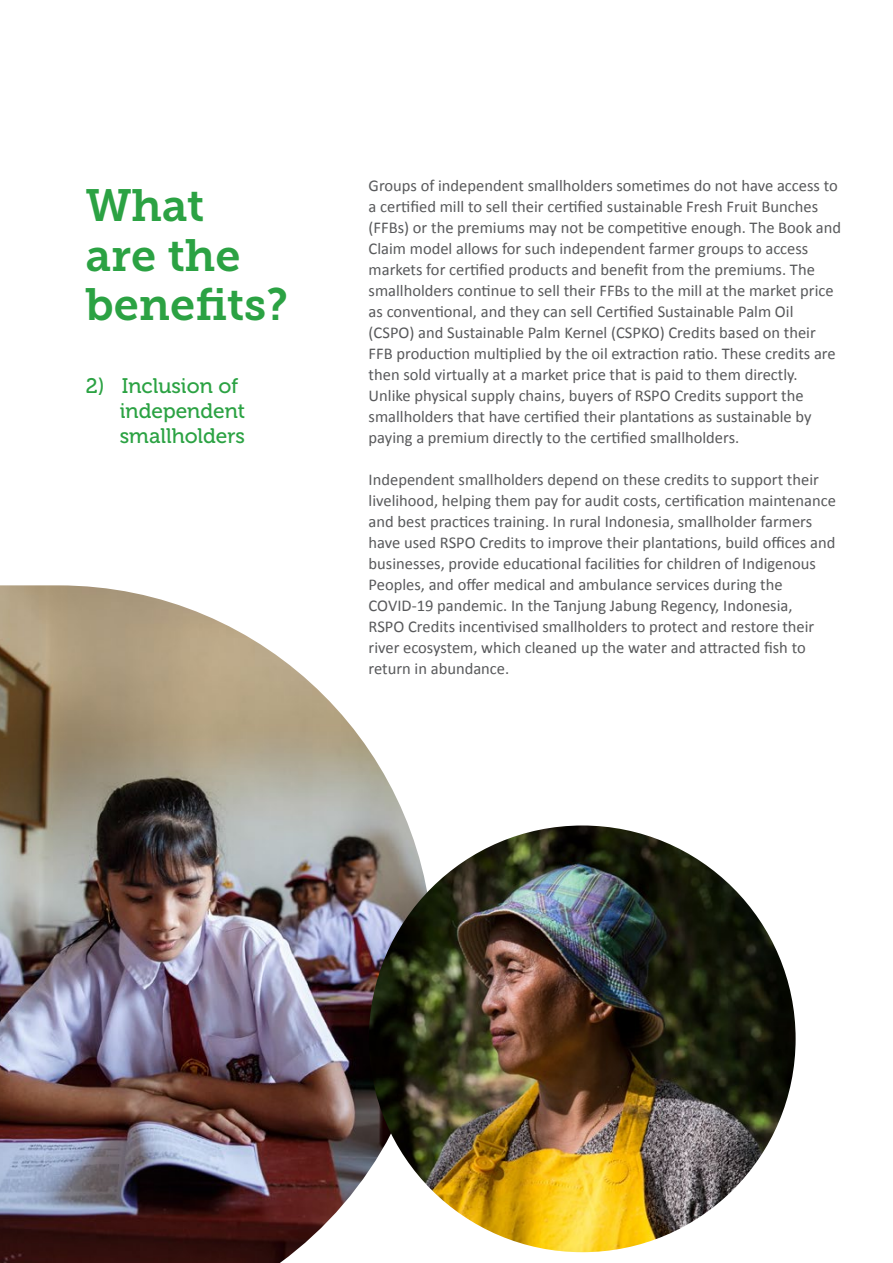
<style>
.page{position:relative;width:893px;height:1263px;background:#fff}
.page>*{position:absolute;margin:0;border:0;box-sizing:border-box;transform-origin:0 0}
.t1{font:45px/49.5px "Museo Slab 700";color:#2ba243}
.t2{font:21px/25.2px "Museo 500";color:#2ba243}
.t3{font:16.5px/21px "Calibri";color:#58595b}
</style>
<div class="page">
<img style="left:0;top:585px;width:429px;height:678px">
<img style="left:369px;top:825px;width:427px;height:427px;border-radius:213px">
<h1 class="t1" style="left:86px;top:181px;width:204px">What<br>are the benefits?</h1>
<p class="t2" style="left:120px;top:373px;width:127px;text-indent:-34px">2) Inclusion of independent smallholders</p>
<p class="t3" style="left:369px;top:175px;width:474px">Groups of independent smallholders sometimes do not have access to a certified mill to sell their certified sustainable Fresh Fruit Bunches (FFBs) or the premiums may not be competitive enough. The Book and Claim model allows for such independent farmer groups to access markets for certified products and benefit from the premiums. The smallholders continue to sell their FFBs to the mill at the market price as conventional, and they can sell Certified Sustainable Palm Oil (CSPO) and Sustainable Palm Kernel (CSPKO) Credits based on their FFB production multiplied by the oil extraction ratio. These credits are then sold virtually at a market price that is paid to them directly.<br>Unlike physical supply chains, buyers of RSPO Credits support the smallholders that have certified their plantations as sustainable by paying a premium directly to the certified smallholders.</p>
<p class="t3" style="left:369px;top:469px;width:469px">Independent smallholders depend on these credits to support their livelihood, helping them pay for audit costs, certification maintenance and best practices training. In rural Indonesia, smallholder farmers have used RSPO Credits to improve their plantations, build offices and businesses, provide educational facilities for children of Indigenous Peoples, and offer medical and ambulance services during the COVID-19 pandemic. In the Tanjung Jabung Regency, Indonesia,<br>RSPO Credits incentivised smallholders to protect and restore their river ecosystem, which cleaned up the water and attracted fish to return in abundance.</p>
</div>
